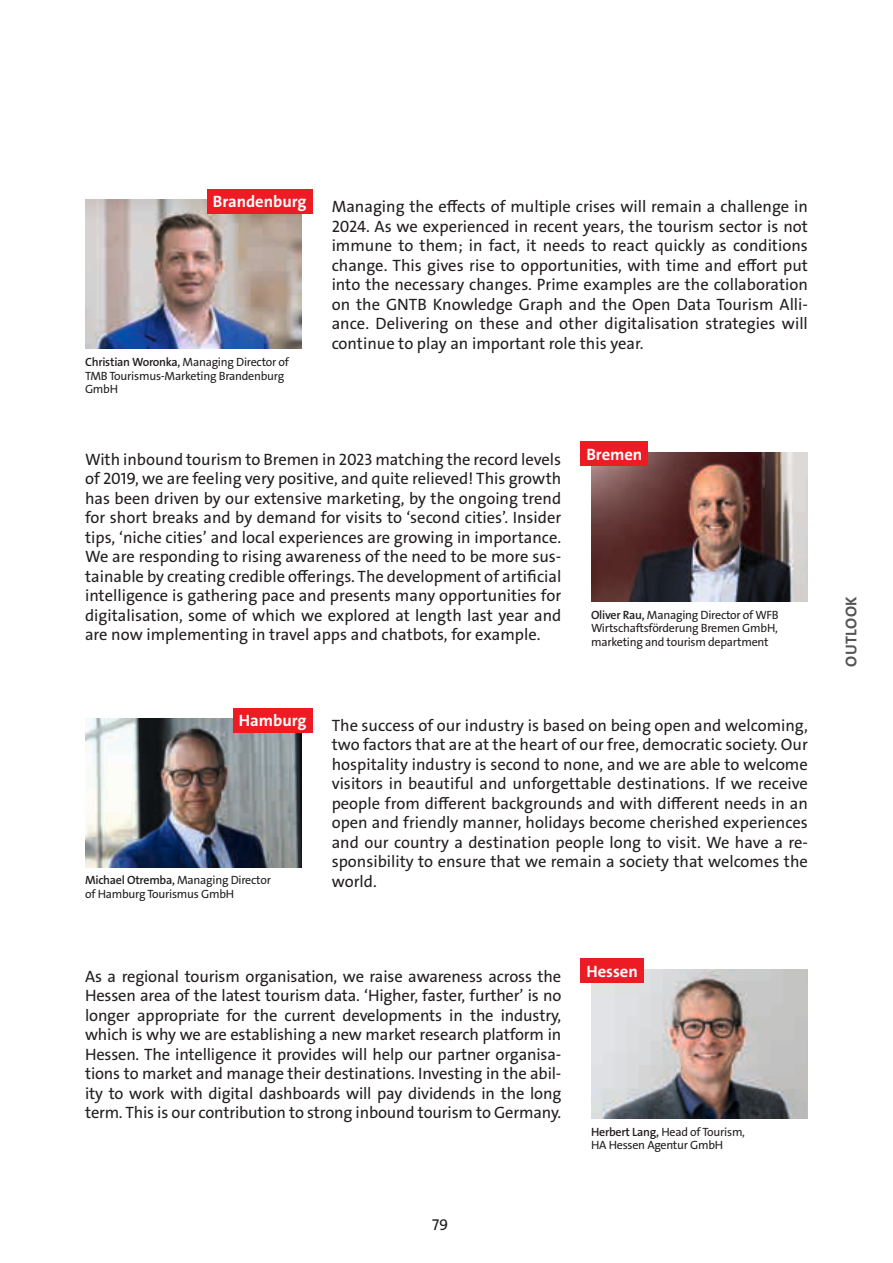
<style>
.page{position:relative;width:893px;height:1263px;background:#fff}
.page>*{position:absolute;margin:0;border:0;box-sizing:border-box;transform-origin:0 0}
.t1{font:16.5px/19.5px "The Sans LP5 Plain";color:#231f20;text-align:justify}
.t2{font:16.5px "The Sans LP7 Bld";color:#fff}
.t3{font:15.75px "The Sans LP7 Bld";letter-spacing:.035em;color:#535456}
.t4{font:15.75px "The Sans LP5 Plain";color:#231f20}
.t5{font:12px/13.5px "The Sans LP5 Plain";letter-spacing:-.02em;color:#231f20}
.s1{font-family:"The Sans LP6 Se Bld"}
</style>
<div class="page">
<img style="left:85px;top:200px;width:217px;height:149px">
<img style="left:591px;top:452px;width:217px;height:149px">
<img style="left:85px;top:719px;width:217px;height:148px">
<img style="left:591px;top:969px;width:217px;height:149px">
<div style="left:207px;top:189px;width:106px;height:24px;background:#ed1c24"></div>
<div style="left:580px;top:442px;width:68px;height:24px;background:#ed1c24"></div>
<div style="left:233px;top:708px;width:80px;height:24px;background:#ed1c24"></div>
<div style="left:580px;top:959px;width:64px;height:24px;background:#ed1c24"></div>
<p class="t2" style="left:213px;top:191px;width:95px">Brandenburg</p>
<p class="t5" style="left:85px;top:355px;width:206px"><span class="s1">Christian Woronka,</span> Managing Director of<br>TMB Tourismus-Marketing Brandenburg<br>GmbH</p>
<p class="t1" style="left:332px;top:197px;width:478px">Managing the effects of multiple crises will remain a challenge in 2024. As we experienced in recent years, the tourism sector is not immune to them; in fact, it needs to react quickly as conditions change. This gives rise to opportunities, with time and effort put into the necessary changes. Prime examples are the collaboration on the GNTB Knowledge Graph and the Open Data Tourism Alli&shy;ance. Delivering on these and other digitalisation strategies will continue to play an important role this year.</p>
<p class="t1" style="left:85px;top:449px;width:478px">With inbound tourism to Bremen in 2023 matching the record levels of 2019, we are feeling very positive, and quite relieved! This growth has been driven by our extensive marketing, by the ongoing trend for short breaks and by demand for visits to ‘second cities’. Insider tips, ‘niche cities’ and local experiences are growing in importance.<br>We are responding to rising awareness of the need to be more sus&shy;tainable by creating credible offerings. The development of artificial intelligence is gathering pace and presents many opportunities for digitalisation, some of which we explored at length last year and are now implementing in travel apps and chatbots, for example.</p>
<p class="t2" style="left:586px;top:444px;width:57px">Bremen</p>
<p class="t5" style="left:591px;top:608px;width:189px;text-align:justify"><span class="s1">Oliver Rau,</span> Managing Director of WFB Wirtschaftsförderung Bremen GmbH, marketing and tourism department</p>
<p class="t2" style="left:239px;top:710px;width:69px">Hamburg</p>
<p class="t5" style="left:85px;top:873px;width:187px"><span class="s1">Michael Otremba,</span> Managing Director of Hamburg Tourismus GmbH</p>
<p class="t1" style="left:332px;top:716px;width:478px">The success of our industry is based on being open and welcoming, two factors that are at the heart of our free, democratic society. Our hospitality industry is second to none, and we are able to welcome visitors in beautiful and unforgettable destinations. If we receive people from different backgrounds and with different needs in an open and friendly manner, holidays become cherished experiences and our country a destination people long to visit. We have a re&shy;sponsibility to ensure that we remain a society that welcomes the world.</p>
<p class="t1" style="left:85px;top:966px;width:478px">As a regional tourism organisation, we raise awareness across the Hessen area of the latest tourism data. ‘Higher, faster, further’ is no longer appropriate for the current developments in the industry, which is why we are establishing a new market research platform in Hessen. The intelligence it provides will help our partner organisa&shy;tions to market and manage their destinations. Investing in the abil&shy;ity to work with digital dashboards will pay dividends in the long term. This is our contribution to strong inbound tourism to Germany.</p>
<p class="t2" style="left:586px;top:961px;width:53px">Hessen</p>
<p class="t5" style="left:591px;top:1125px;width:155px"><span class="s1">Herbert Lang,</span> Head of Tourism,<br>HA Hessen Agentur GmbH</p>
<p class="t4" style="left:432px;top:1215px;width:18px">79</p>
<p class="t3" style="left:841px;top:667px;width:72px;rotate:-90deg">OUTLOOK</p>
</div>
